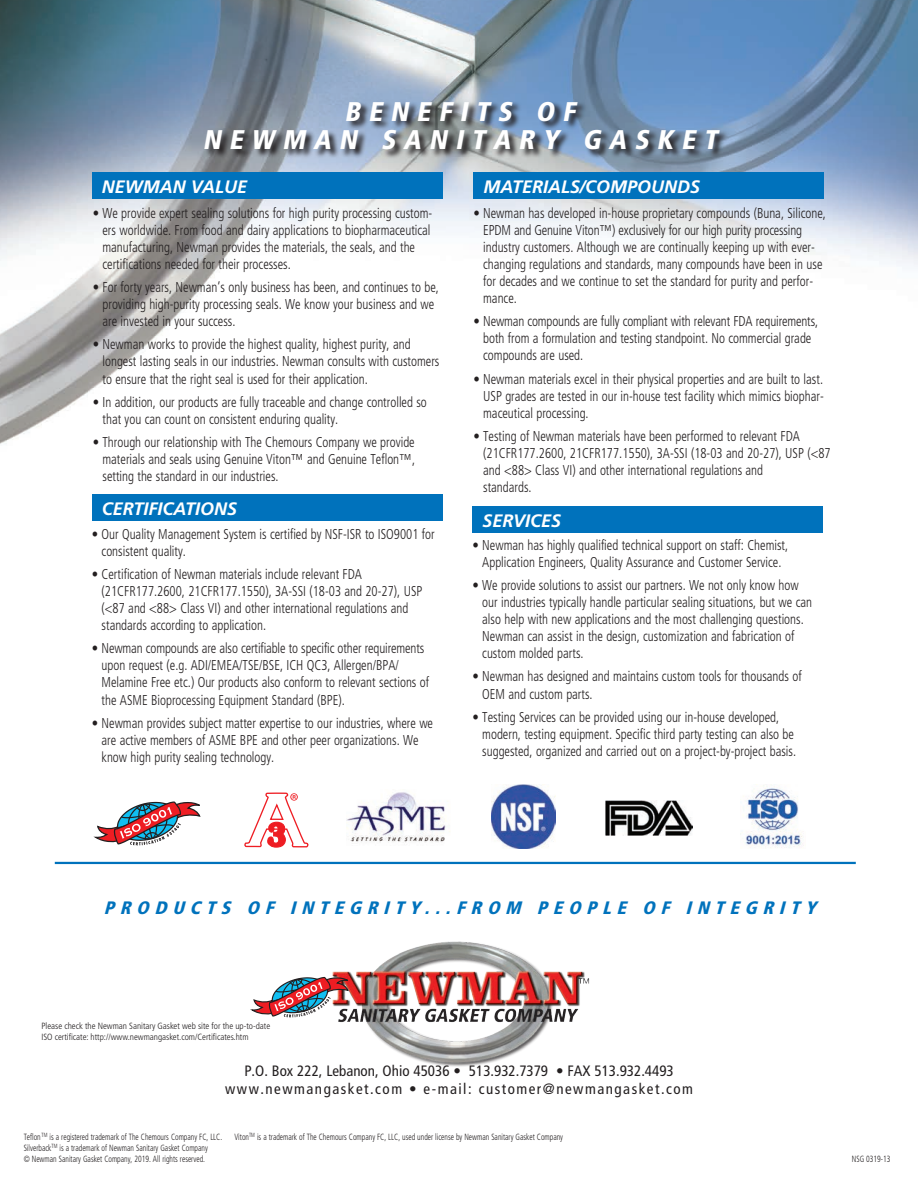
<style>
.page{position:relative;width:918px;height:1188px;background:#fff}
.page>*{position:absolute;margin:0;border:0;box-sizing:border-box;transform-origin:0 0}
.t1{font:italic 900 condensed 27px/28.5px "Frutiger LT Std";color:#fff;text-align:center}
.t2{font:italic 700 18px "Frutiger LT Std";color:#fff}
.t3{font:italic 900 condensed 18px "Frutiger LT Std";color:#0072bc}
.t4{font:condensed 15px/18px "Frutiger LT Std";letter-spacing:.1em;color:#231f20;text-align:center}
.t5{font:300 condensed 14.25px/17.1px "Frutiger LT Std";color:#231f20;scale:.9 1}
.t6{font:300 condensed 9px/10.8px "Frutiger LT Std";color:#231f20;scale:.85 1}
.t7{font:300 condensed 9px/10.8px "Frutiger LT Std";color:#231f20}
</style>
<div class="page">
<img style="left:0;top:0;width:918px;height:444px">
<img style="left:332px;top:941px;width:258px;height:126px">
<svg style="left:93px;top:801px;width:108px;height:45px"></svg>
<svg style="left:250px;top:976px;width:101px;height:42px"></svg>
<svg style="left:204px;top:101px;width:525px;height:58px;background:#78899d"></svg>
<hr style="left:55px;top:862px;width:801px;height:2px;background:#0072bc">
<svg style="left:244px;top:793px;width:65px;height:55px"></svg>
<div style="left:92px;top:172px;width:351px;height:27px;background:#0072bc"></div>
<div style="left:473px;top:172px;width:351px;height:27px;background:#0072bc"></div>
<div style="left:92px;top:494px;width:351px;height:27px;background:#0072bc"></div>
<div style="left:472px;top:506px;width:352px;height:27px;background:#0072bc"></div>
<img style="left:346px;top:792px;width:104px;height:51px">
<img style="left:491px;top:785px;width:65px;height:64px">
<img style="left:606px;top:800px;width:87px;height:36px">
<img style="left:740px;top:785px;width:62px;height:63px">
<h1 class="t1" style="left:203px;top:97px;width:521px">BENEFITS OF<br>NEWMAN SANITARY GASKET</h1>
<p class="t2" style="left:102px;top:176px;width:147px">NEWMAN VALUE</p>
<p class="t2" style="left:483px;top:176px;width:218px">MATERIALS/COMPOUNDS</p>
<p class="t5" style="left:102px;top:204px;width:368px;text-indent:-10px">• We provide expert sealing solutions for high purity processing custom&shy;ers worldwide. From food and dairy applications to biopharmaceutical manufacturing, Newman provides the materials, the seals, and the certifications needed for their processes.</p>
<p class="t5" style="left:102px;top:279px;width:375px;text-indent:-10px">• For forty years, Newman’s only business has been, and continues to be, providing high-purity processing seals. We know your business and we are invested in your success.</p>
<p class="t5" style="left:102px;top:336px;width:376px;text-indent:-10px">• Newman works to provide the highest quality, highest purity, and longest lasting seals in our industries. Newman consults with customers to ensure that the right seal is used for their application.</p>
<p class="t5" style="left:102px;top:393px;width:362px;text-indent:-10px">• In addition, our products are fully traceable and change controlled so that you can count on consistent enduring quality.</p>
<p class="t5" style="left:102px;top:434px;width:349px;text-align:justify;text-indent:-10px">• Through our relationship with The Chemours Company we provide materials and seals using Genuine Viton™ and Genuine Teflon™, setting the standard in our industries.</p>
<p class="t2" style="left:102px;top:498px;width:137px">CERTIFICATIONS</p>
<p class="t5" style="left:102px;top:525px;width:372px;text-indent:-10px">• Our Quality Management System is certified by NSF-ISR to ISO9001 for consistent quality.</p>
<p class="t5" style="left:102px;top:566px;width:358px;text-indent:-10px">• Certification of Newman materials include relevant FDA (21CFR177.2600, 21CFR177.1550), 3A-SSI (18-03 and 20-27), USP (&lt;87 and &lt;88&gt; Class VI) and other international regulations and standards according to application.</p>
<p class="t5" style="left:102px;top:640px;width:365px;text-indent:-10px">• Newman compounds are also certifiable to specific other requirements upon request (e.g. ADI/EMEA/TSE/BSE, ICH QC3, Allergen/BPA/ Melamine Free etc.) Our products also conform to relevant sections of the ASME Bioprocessing Equipment Standard (BPE).</p>
<p class="t5" style="left:102px;top:714px;width:370px;text-indent:-10px">• Newman provides subject matter expertise to our industries, where we are active members of ASME BPE and other peer organizations. We know high purity sealing technology.</p>
<p class="t5" style="left:483px;top:204px;width:382px;text-indent:-10px">• Newman has developed in-house proprietary compounds (Buna, Silicone, EPDM and Genuine Viton™) exclusively for our high purity processing industry customers. Although we are continually keeping up with ever&shy;changing regulations and standards, many compounds have been in use for decades and we continue to set the standard for purity and perfor&shy;mance.</p>
<p class="t5" style="left:483px;top:313px;width:374px;text-indent:-10px">• Newman compounds are fully compliant with relevant FDA requirements, both from a formulation and testing standpoint. No commercial grade compounds are used.</p>
<p class="t5" style="left:483px;top:370px;width:380px;text-align:justify;text-indent:-10px">• Newman materials excel in their physical properties and are built to last.<br>USP grades are tested in our in-house test facility which mimics biophar&shy;maceutical processing.</p>
<p class="t5" style="left:483px;top:428px;width:388px;text-indent:-10px">• Testing of Newman materials have been performed to relevant FDA (21CFR177.2600, 21CFR177.1550), 3A-SSI (18-03 and 20-27), USP (&lt;87 and &lt;88&gt; Class VI) and other international regulations and<br>standards.</p>
<p class="t2" style="left:483px;top:510px;width:80px">SERVICES</p>
<p class="t5" style="left:472px;top:537px;width:352px;text-align:center">• Newman has highly qualified technical support on staff: Chemist,<br>Application Engineers, Quality Assurance and Customer Service.</p>
<p class="t5" style="left:482px;top:577px;width:368px;text-indent:-10px">• We provide solutions to assist our partners. We not only know how our industries typically handle particular sealing situations, but we can also help with new applications and the most challenging questions.<br>Newman can assist in the design, customization and fabrication of custom molded parts.</p>
<p class="t5" style="left:482px;top:668px;width:356px;text-indent:-10px">• Newman has designed and maintains custom tools for thousands of<br>OEM and custom parts.</p>
<p class="t5" style="left:482px;top:708px;width:350px;text-indent:-10px">• Testing Services can be provided using our in-house developed, modern, testing equipment. Specific third party testing can also be suggested, organized and carried out on a project-by-project basis.</p>
<p class="t3" style="left:104px;top:897px;width:719px">PRODUCTS OF INTEGRITY...FROM PEOPLE OF INTEGRITY</p>
<p class="t7" style="left:41px;top:1021px;width:230px">Please check the Newman Sanitary Gasket web site for the up-to-date<br>ISO certificate: http://www.newmangasket.com/Certificates.htm</p>
<p class="t4" style="left:225px;top:1061px;width:469px">P.O. Box 222, Lebanon, Ohio 45036 • 513.932.7379 • FAX 513.932.4493 www.newmangasket.com • e-mail: customer@newmangasket.com</p>
<p class="t6" style="left:24px;top:1132px;width:235px">Teflon<sup>TM</sup> is a registered trademark of The Chemours Company FC, LLC.</p>
<p class="t6" style="left:234px;top:1132px;width:388px">Viton<sup>TM</sup> is a trademark of The Chemours Company FC, LLC, used under license by Newman Sanitary Gasket Company</p>
<p class="t6" style="left:24px;top:1143px;width:218px">Silverback<sup>TM</sup> is a trademark of Newman Sanitary Gasket Company © Newman Sanitary Gasket Company, 2019. All rights reserved.</p>
<p class="t6" style="left:852px;top:1153px;width:47px">NSG 0319-13</p>
</div>
